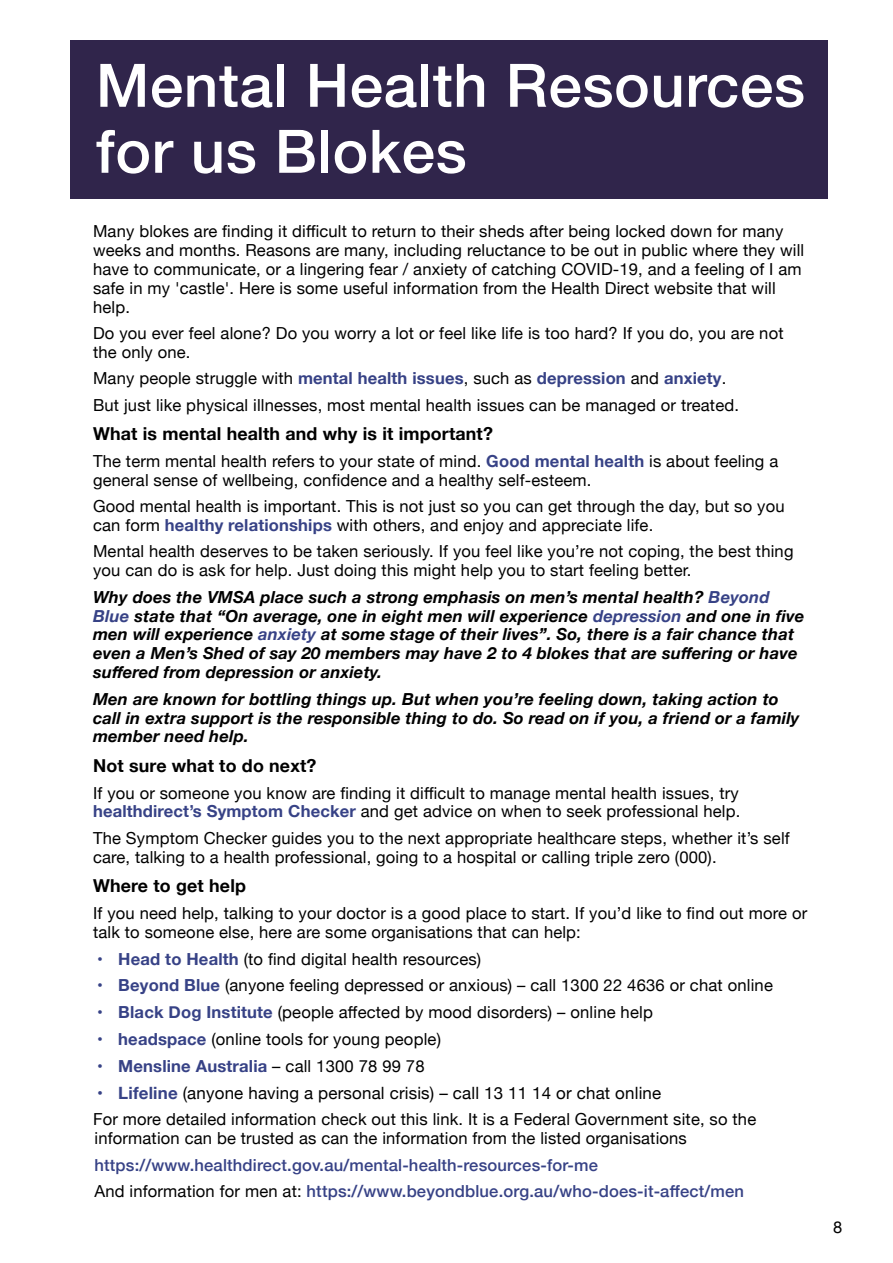
<style>
.page{position:relative;width:893px;height:1263px;background:#fff}
.page>*{position:absolute;margin:0;border:0;box-sizing:border-box;transform-origin:0 0}
.t1{font:500 60px/66px "Helvetica Neue";letter-spacing:.01em;color:#fff}
.t2{font:700 17.85px "Helvetica Neue";letter-spacing:.01em;color:#000}
.t3{font:16.95px "Helvetica Neue";letter-spacing:.01em;color:#000}
.t4{font:16.65px/18.9px "Helvetica Neue";letter-spacing:.01em;color:#000}
.t5{font:italic 700 16.65px/18.9px "Helvetica Neue";letter-spacing:.01em;color:#000}
.t6{font:500 16.65px/26.4px "Helvetica Neue";letter-spacing:.01em;color:#374286}
.t7{font:700 16.65px "Helvetica Neue";letter-spacing:.01em;color:#374286}
.t8{font:16.5px "Helvetica Neue";color:#000}
.s1{font-weight:700;color:#374286}
.s2{color:#374286}
.s3{font-weight:400;color:#000}
</style>
<div class="page">
<div style="left:70px;top:40px;width:757px;height:158px;background:#30254b"></div>
<h1 class="t1" style="left:96px;top:48px;width:711px">Mental Health Resources for us Blokes</h1>
<p class="t4" style="left:93px;top:223px;width:713px">Many blokes are finding it difficult to return to their sheds after being locked down for many weeks and months. Reasons are many, including reluctance to be out in public where they will have to communicate, or a lingering fear / anxiety of catching COVID-19, and a feeling of I am safe in my 'castle'. Here is some useful information from the Health Direct website that will help.</p>
<p class="t4" style="left:93px;top:325px;width:692px">Do you ever feel alone? Do you worry a lot or feel like life is too hard? If you do, you are not the only one.</p>
<p class="t4" style="left:93px;top:366px;width:647px;line-height:26.4px">Many people struggle with <span class="s1">mental health issues</span>, such as <span class="s1">depression</span> and <span class="s1">anxiety</span>.<br>But just like physical illnesses, most mental health issues can be managed or treated.</p>
<p class="t2" style="left:93px;top:420px;width:401px">What is mental health and why is it important?</p>
<p class="t4" style="left:93px;top:452px;width:687px">The term mental health refers to your state of mind. <span class="s1">Good mental health</span> is about feeling a general sense of wellbeing, confidence and a healthy self-esteem.</p>
<p class="t4" style="left:93px;top:498px;width:693px">Good mental health is important. This is not just so you can get through the day, but so you can form <span class="s1">healthy relationships</span> with others, and enjoy and appreciate life.</p>
<p class="t4" style="left:93px;top:543px;width:702px">Mental health deserves to be taken seriously. If you feel like you’re not coping, the best thing you can do is ask for help. Just doing this might help you to start feeling better.</p>
<p class="t5" style="left:93px;top:588px;width:713px">Why does the VMSA place such a strong emphasis on men’s mental health? <span class="s2">Beyond Blue</span> state that “On average, one in eight men will experience <span class="s2">depression</span> and one in five men will experience <span class="s2">anxiety</span> at some stage of their lives”. So, there is a fair chance that even a Men’s Shed of say 20 members may have 2 to 4 blokes that are suffering or have suffered from depression or anxiety.</p>
<p class="t5" style="left:93px;top:690px;width:708px">Men are known for bottling things up. But when you’re feeling down, taking action to call in extra support is the responsible thing to do. So read on if you, a friend or a family member need help.</p>
<p class="t2" style="left:93px;top:752px;width:225px">Not sure what to do next?</p>
<p class="t4" style="left:93px;top:784px;width:649px">If you or someone you know are finding it difficult to manage mental health issues, try <span class="s1">healthdirect’s Symptom Checker</span> and get advice on when to seek professional help.</p>
<p class="t4" style="left:93px;top:829px;width:698px">The Symptom Checker guides you to the next appropriate healthcare steps, whether it’s self care, talking to a health professional, going to a hospital or calling triple zero (000).</p>
<p class="t2" style="left:93px;top:872px;width:155px">Where to get help</p>
<p class="t4" style="left:93px;top:904px;width:716px">If you need help, talking to your doctor is a good place to start. If you’d like to find out more or talk to someone else, here are some organisations that can help:</p>
<p class="t4" style="left:97px;top:950px;width:386px"><span class="s1">• Head to Health</span> (to find digital health resources)</p>
<p class="t4" style="left:97px;top:977px;width:677px"><span class="s1">• Beyond Blue</span> (anyone feeling depressed or anxious) – call 1300 22 4636 or chat online</p>
<p class="t4" style="left:97px;top:1004px;width:557px"><span class="s1">• Black Dog Institute</span> (people affected by mood disorders) – online help</p>
<p class="t4" style="left:97px;top:1031px;width:345px"><span class="s1">• headspace</span> (online tools for young people)</p>
<p class="t7" style="left:97px;top:1053px;width:329px">• Mensline Australia <span class="s3">– call 1300 78 99 78</span></p>
<p class="t3" style="left:97px;top:1081px;width:566px"><span class="s1">• Lifeline</span> (anyone having a personal crisis) – call 13 11 14 or chat online</p>
<p class="t4" style="left:93px;top:1111px;width:665px">For more detailed information check out this link. It is a Federal Government site, so the information can be trusted as can the information from the listed organisations</p>
<p class="t6" style="left:95px;top:1150px;width:651px">https://www.healthdirect.gov.au/mental-health-resources-for-me<br><span class="s3">And information for men at:</span> https://www.beyondblue.org.au/who-does-it-affect/men</p>
<p class="t8" style="left:833px;top:1215px;width:11px">8</p>
</div>
